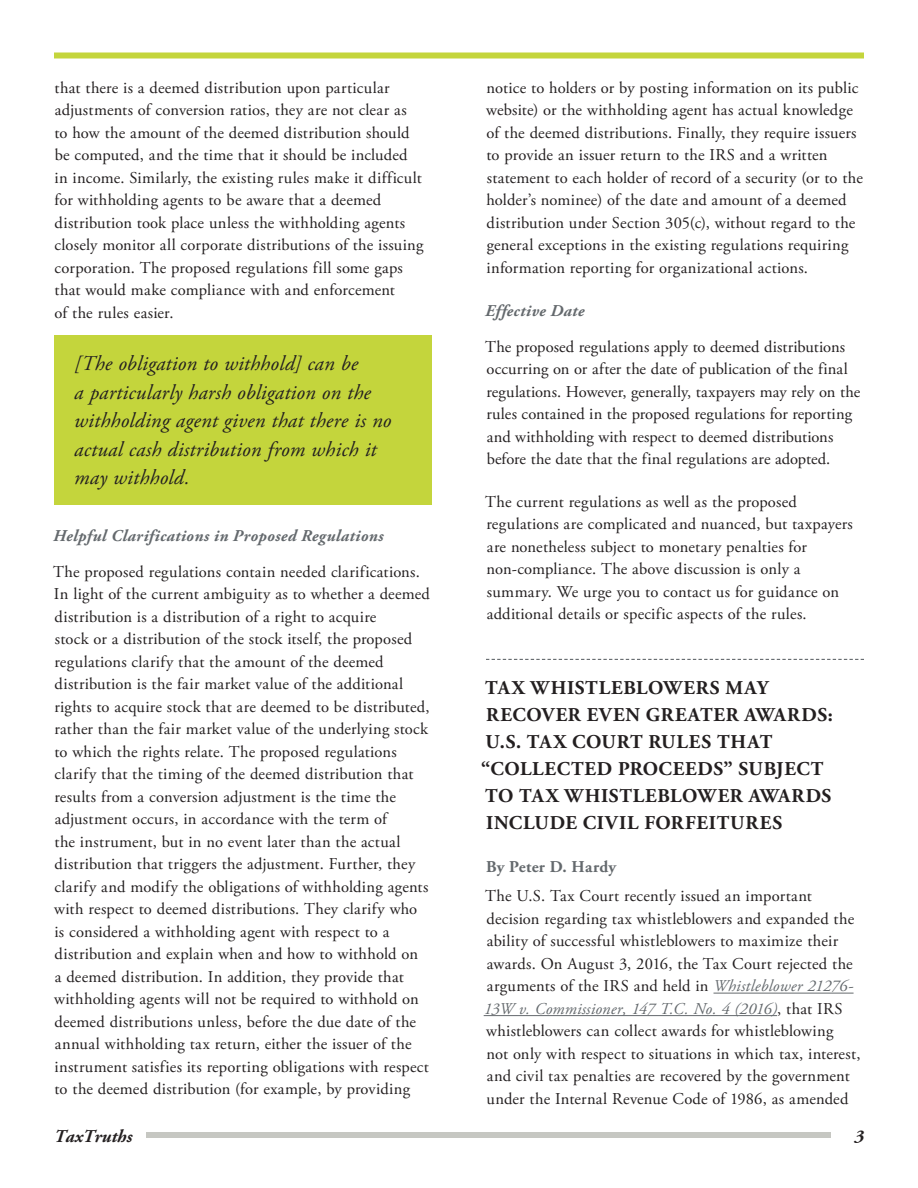
<style>
.page{position:relative;width:918px;height:1188px;background:#fff}
.page>*{position:absolute;margin:0;border:0;box-sizing:border-box;transform-origin:0 0}
.Body{font:italic 21px/28.5px "Adobe Garamond Pro";letter-spacing:.01em;color:#231f20}
.Head_1_with_LINE{font:700 19.5px/27px "Adobe Garamond Pro";letter-spacing:.035em;color:#231f20}
.t1{font:italic 700 18px "Adobe Garamond Pro";color:#231f20}
.Body-2{font:16.5px/22.5px "Adobe Garamond Pro";letter-spacing:.015em;color:#231f20}
.Body-3{font:italic 700 16.5px "Adobe Garamond Pro";letter-spacing:.02em;color:#64696d}
.Body-4{font:700 16.5px "Adobe Garamond Pro";letter-spacing:.015em;color:#64696d}
.s1{font-style:italic;color:#64696d}
</style>
<div class="page">
<div style="left:146px;top:1132px;width:684px;height:6px;background:#c6c7c2"></div>
<div style="left:54px;top:52px;width:810px;height:6px;background:#c4d53c"></div>
<svg style="left:486px;top:659px;width:378px;height:1px"></svg>
<hr style="left:714px;top:993px;width:140px;height:1px;background:#64696d">
<hr style="left:484px;top:1015px;width:293px;height:1px;background:#64696d">
<div style="left:54px;top:335px;width:378px;height:170px;background:#c4d53c"></div>
<p class="Body-2" style="left:54px;top:77px;width:371px">that there is a deemed distribution upon particular adjustments of conversion ratios, they are not clear as to how the amount of the deemed distribution should be computed, and the time that it should be included in income. Similarly, the existing rules make it difficult for withholding agents to be aware that a deemed distribution took place unless the withholding agents closely monitor all corporate distributions of the issuing corporation. The proposed regulations fill some gaps that would make compliance with and enforcement<br>of the rules easier.</p>
<p class="Body" style="left:74px;top:350px;width:319px">[The obligation to withhold] can be<br>a particularly harsh obligation on the withholding agent given that there is no actual cash distribution from which it may withhold.</p>
<p class="Body-3" style="left:53px;top:526px;width:332px">Helpful Clarifications in Proposed Regulations</p>
<p class="Body-2" style="left:53px;top:561px;width:378px">The proposed regulations contain needed clarifications.<br>In light of the current ambiguity as to whether a deemed distribution is a distribution of a right to acquire<br>stock or a distribution of the stock itself, the proposed regulations clarify that the amount of the deemed distribution is the fair market value of the additional rights to acquire stock that are deemed to be distributed, rather than the fair market value of the underlying stock to which the rights relate. The proposed regulations clarify that the timing of the deemed distribution that results from a conversion adjustment is the time the adjustment occurs, in accordance with the term of<br>the instrument, but in no event later than the actual distribution that triggers the adjustment. Further, they clarify and modify the obligations of withholding agents with respect to deemed distributions. They clarify who is considered a withholding agent with respect to a distribution and explain when and how to withhold on<br>a deemed distribution. In addition, they provide that withholding agents will not be required to withhold on deemed distributions unless, before the due date of the annual withholding tax return, either the issuer of the instrument satisfies its reporting obligations with respect to the deemed distribution (for example, by providing</p>
<p class="Body-2" style="left:486px;top:77px;width:378px">notice to holders or by posting information on its public website) or the withholding agent has actual knowledge of the deemed distributions. Finally, they require issuers to provide an issuer return to the IRS and a written statement to each holder of record of a security (or to the holder’s nominee) of the date and amount of a deemed distribution under Section 305(c), without regard to the general exceptions in the existing regulations requiring information reporting for organizational actions.</p>
<p class="Body-3" style="left:485px;top:301px;width:101px">Effective Date</p>
<p class="Body-2" style="left:485px;top:336px;width:377px">The proposed regulations apply to deemed distributions occurring on or after the date of publication of the final regulations. However, generally, taxpayers may rely on the rules contained in the proposed regulations for reporting and withholding with respect to deemed distributions before the date that the final regulations are adopted.</p>
<p class="Body-2" style="left:485px;top:491px;width:369px">The current regulations as well as the proposed regulations are complicated and nuanced, but taxpayers are nonetheless subject to monetary penalties for non-compliance. The above discussion is only a summary. We urge you to contact us for guidance on additional details or specific aspects of the rules.</p>
<p class="Head_1_with_LINE" style="left:481px;top:674px;width:353px">TAX WHISTLEBLOWERS MAY<br>RECOVER EVEN GREATER AWARDS:<br>U.S. TAX COURT RULES THAT “COLLECTED PROCEEDS” SUBJECT<br>TO TAX WHISTLEBLOWER AWARDS<br>INCLUDE CIVIL FORFEITURES</p>
<p class="Body-4" style="left:486px;top:857px;width:131px">By Peter D. Hardy</p>
<p class="Body-2" style="left:484px;top:886px;width:378px">The U.S. Tax Court recently issued an important decision regarding tax whistleblowers and expanded the ability of successful whistleblowers to maximize their awards. On August 3, 2016, the Tax Court rejected the arguments of the IRS and held in <span class="s1">Whistleblower 21276- 13W v. Commissioner, 147 T.C. No. 4 (2016)</span>, that IRS whistleblowers can collect awards for whistleblowing<br>not only with respect to situations in which tax, interest, and civil tax penalties are recovered by the government under the Internal Revenue Code of 1986, as amended</p>
<p class="t1" style="left:54px;top:1126px;width:80px">TaxTruths</p>
<p class="t1" style="left:855px;top:1126px;width:11px">3</p>
</div>
